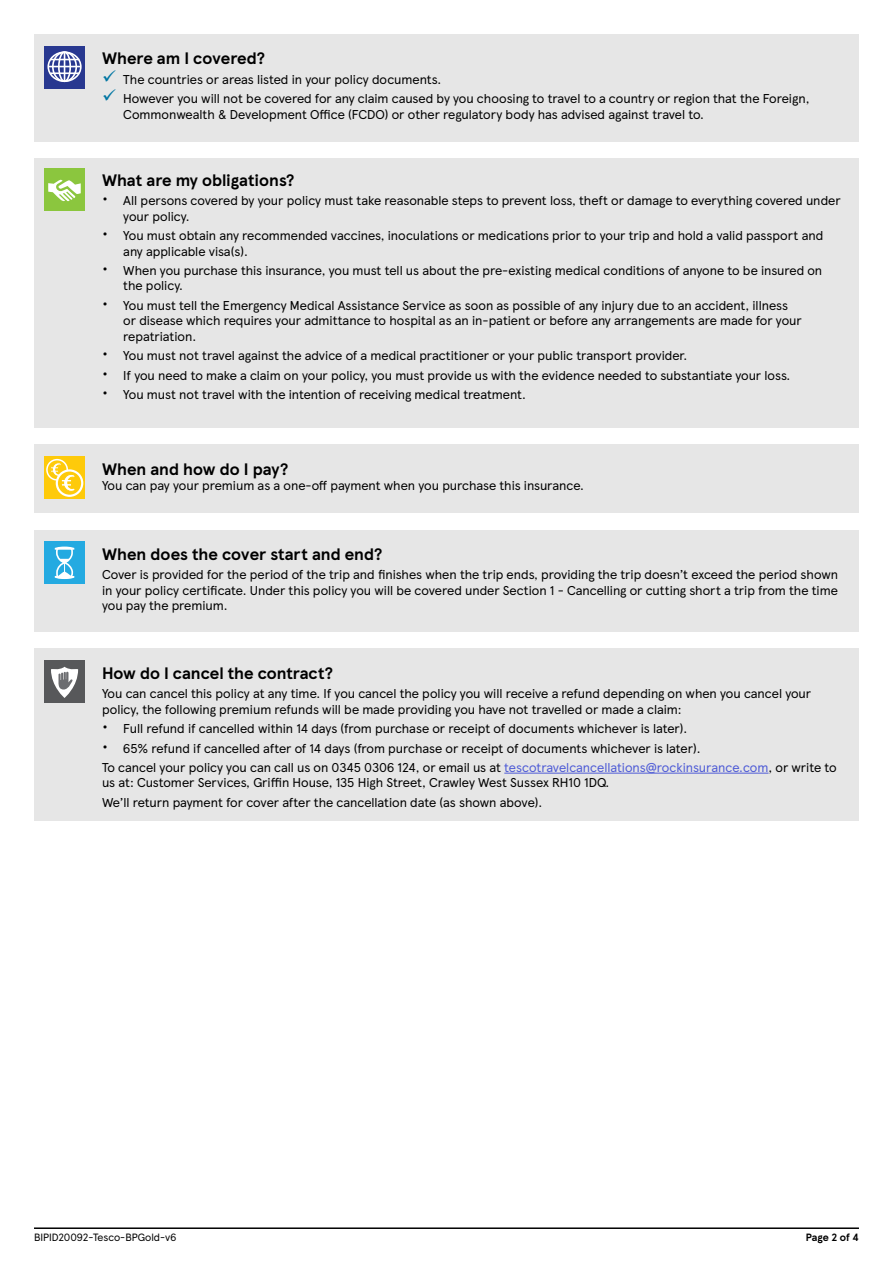
<style>
.page{position:relative;width:893px;height:1263px;background:#fff}
.page>*{position:absolute;margin:0;border:0;box-sizing:border-box;transform-origin:0 0}
.t1{font:700 16.5px "TESCO Modern";color:#000}
.t2{font:12.75px/15.3px "TESCO Modern";color:#000}
.t3{font:10.5px "TESCO Modern";color:#000}
.t4{font:700 10.5px "TESCO Modern";color:#000}
.s1{font-size:18px}
.s2{color:#4f5cd6}
</style>
<div class="page">
<hr style="left:34px;top:1227px;width:825px;height:2px;background:#000">
<div style="left:34px;top:34px;width:825px;height:107px;background:#e6e6e6"></div>
<svg style="left:44px;top:46px;width:41px;height:42px"></svg>
<div style="left:47px;top:51px;width:35px;height:31px;border:2px solid #fff;border-radius:50%"></div>
<div style="left:52px;top:51px;width:25px;height:31px;border:2px solid #fff;border-radius:50%"></div>
<div style="left:58px;top:51px;width:13px;height:31px;border:2px solid #fff;border-radius:50%"></div>
<hr style="left:64px;top:52px;width:1px;height:30px;background:#fff">
<svg style="left:50px;top:59px;width:29px;height:1px"></svg>
<hr style="left:50px;top:72px;width:29px;height:2px;background:#fff">
<hr style="left:48px;top:66px;width:33px;height:1px;background:#fff">
<div style="left:34px;top:158px;width:825px;height:269px;background:#e6e6e6"></div>
<div style="left:44px;top:168px;width:41px;height:42px;background:#8bc63e"></div>
<svg style="left:48px;top:179px;width:33px;height:23px"></svg>
<div style="left:34px;top:444px;width:825px;height:69px;background:#e6e6e6"></div>
<div style="left:44px;top:456px;width:41px;height:43px;background:#feca0a"></div>
<div style="left:46px;top:459px;width:22px;height:22px;border:2px solid #fff;border-radius:50%"></div>
<svg style="left:57px;top:470px;width:25px;height:26px"></svg>
<div style="left:56px;top:469px;width:27px;height:28px;border:2px solid #fff;border-radius:50%"></div>
<svg style="left:50px;top:462px;width:26px;height:30px"></svg>
<div style="left:34px;top:530px;width:825px;height:101px;background:#e6e6e6"></div>
<div style="left:44px;top:541px;width:41px;height:43px;background:#24aae1"></div>
<svg style="left:55px;top:547px;width:19px;height:32px"></svg>
<div style="left:34px;top:648px;width:825px;height:173px;background:#e6e6e6"></div>
<div style="left:44px;top:660px;width:41px;height:43px;background:#57585a"></div>
<svg style="left:51px;top:667px;width:27px;height:31px"></svg>
<hr style="left:504px;top:773px;width:264px;height:1px;background:#4f5cd6">
<p class="t1" style="left:102px;top:46px;width:165px">Where am I covered?</p>
<p class="t2" style="left:123px;top:69px;width:688px;line-height:19.5px">The countries or areas listed in your policy documents.<br>However you will not be covered for any claim caused by you choosing to travel to a country or region that the Foreign,</p>
<p class="t2" style="left:123px;top:106px;width:582px">Commonwealth &amp; Development Office (FCDO) or other regulatory body has advised against travel to.</p>
<p class="t1" style="left:102px;top:167px;width:194px">What are my obligations?</p>
<p class="t2" style="left:123px;top:192px;width:719px;text-indent:-21px"><span class="s1">•</span> All persons covered by your policy must take reasonable steps to prevent loss, theft or damage to everything covered under your policy.</p>
<p class="t2" style="left:123px;top:227px;width:701px;text-indent:-21px"><span class="s1">•</span> You must obtain any recommended vaccines, inoculations or medications prior to your trip and hold a valid passport and any applicable visa(s).</p>
<p class="t2" style="left:123px;top:262px;width:700px;text-indent:-21px"><span class="s1">•</span> When you purchase this insurance, you must tell us about the pre-existing medical conditions of anyone to be insured on the policy.</p>
<p class="t2" style="left:123px;top:297px;width:680px;text-indent:-21px"><span class="s1">•</span> You must tell the Emergency Medical Assistance Service as soon as possible of any injury due to an accident, illness or disease which requires your admittance to hospital as an in-patient or before any arrangements are made for your repatriation.</p>
<p class="t2" style="left:102px;top:347px;width:587px"><span class="s1">•</span> You must not travel against the advice of a medical practitioner or your public transport provider.</p>
<p class="t2" style="left:102px;top:367px;width:690px"><span class="s1">•</span> If you need to make a claim on your policy, you must provide us with the evidence needed to substantiate your loss.</p>
<p class="t2" style="left:102px;top:386px;width:425px"><span class="s1">•</span> You must not travel with the intention of receiving medical treatment.</p>
<p class="t1" style="left:102px;top:456px;width:188px">When and how do I pay?</p>
<p class="t2" style="left:102px;top:477px;width:484px">You can pay your premium as a one-off payment when you purchase this insurance.</p>
<p class="t1" style="left:102px;top:541px;width:282px">When does the cover start and end?</p>
<p class="t2" style="left:102px;top:566px;width:737px;text-align:justify">Cover is provided for the period of the trip and finishes when the trip ends, providing the trip doesn’t exceed the period shown in your policy certificate. Under this policy you will be covered under Section 1 - Cancelling or cutting short a trip from the time you pay the premium.</p>
<p class="t1" style="left:102px;top:660px;width:232px">How do I cancel the contract?</p>
<p class="t2" style="left:102px;top:685px;width:711px">You can cancel this policy at any time. If you cancel the policy you will receive a refund depending on when you cancel your policy, the following premium refunds will be made providing you have not travelled or made a claim:</p>
<p class="t2" style="left:102px;top:720px;width:587px"><span class="s1">•</span> Full refund if cancelled within 14 days (from purchase or receipt of documents whichever is later).</p>
<p class="t2" style="left:102px;top:737px;width:736px;line-height:19.5px"><span class="s1">•</span> 65% refund if cancelled after of 14 days (from purchase or receipt of documents whichever is later).<br>To cancel your policy you can call us on 0345 0306 124, or email us at <span class="s2">tescotravelcancellations@rockinsurance.com</span>, or write to</p>
<p class="t2" style="left:102px;top:772px;width:509px;line-height:19.5px">us at: Customer Services, Griffin House, 135 High Street, Crawley West Sussex RH10 1DQ.<br>We’ll return payment for cover after the cancellation date (as shown above).</p>
<p class="t3" style="left:34px;top:1229px;width:144px">BIPID20092-Tesco-BPGold-v6</p>
<p class="t4" style="left:806px;top:1229px;width:55px">Page 2 of 4</p>
</div>
